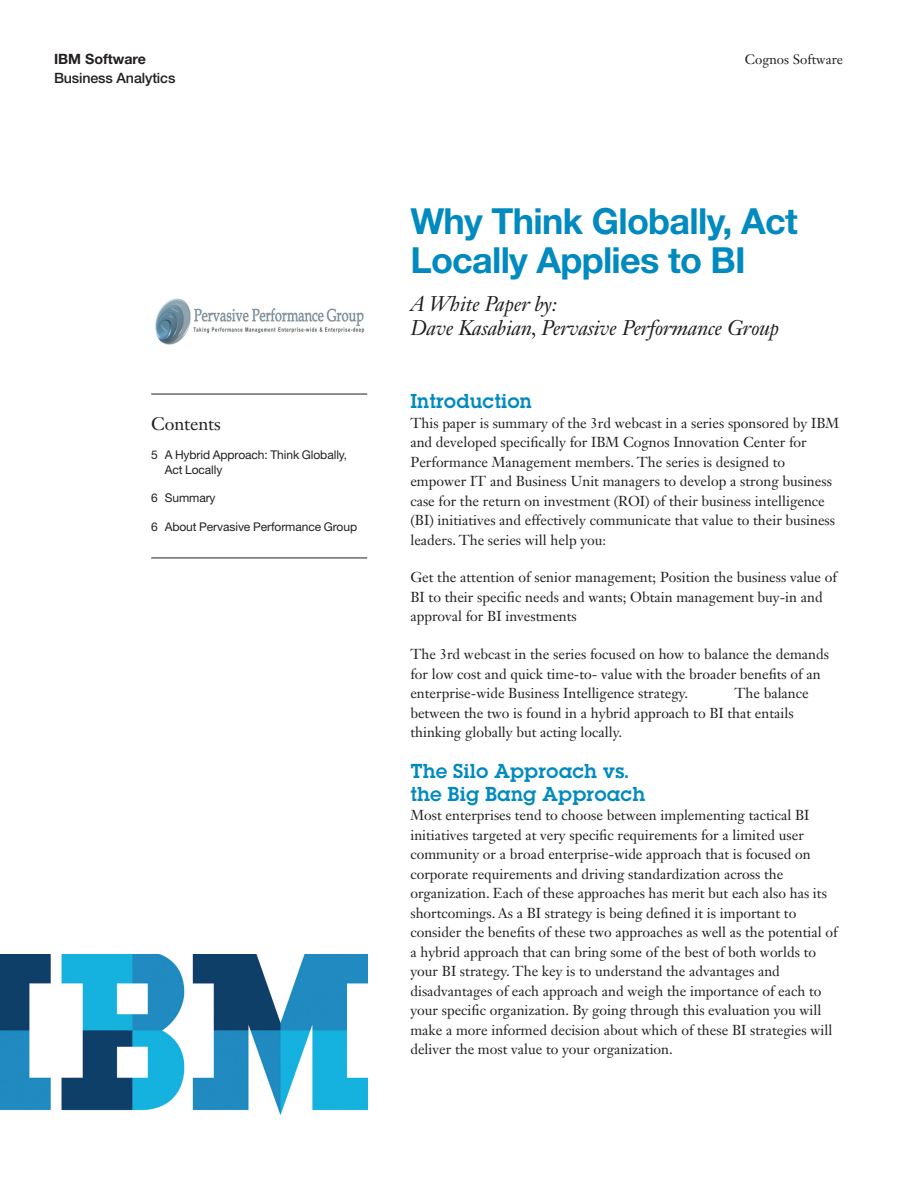
<style>
.page{position:relative;width:918px;height:1188px;background:#fff}
.page>*{position:absolute;margin:0;border:0;box-sizing:border-box;transform-origin:0 0}
.t1{font:700 36px/39px "Helvetica Neue LT Std";letter-spacing:-.02em;color:#008ac0}
.t2{font:italic 21px/24px "Janson Text LT Std";letter-spacing:-.01em;color:#231f20}
.t3{font:18px/22.5px "Lubalin Demi";color:#008ac0}
.t4{font:18px "Janson Text LT Std";letter-spacing:-.005em;color:#231f20}
.t5{font:14.25px/19.5px "Janson Text LT Std";color:#231f20}
.t6{font:500 14.25px "Helvetica Neue LT Std";letter-spacing:-.01em;color:#231f20}
.t7{font:700 14.25px "Helvetica Neue LT Std";color:#231f20}
.t8{font:13.5px "Janson Text LT Std";color:#231f20}
.t9{font:12px/15px "Helvetica Neue LT Std";letter-spacing:-.005em;color:#231f20}
</style>
<div class="page">
<hr style="left:151px;top:394px;width:216px;height:1px;background:#231f20">
<hr style="left:151px;top:558px;width:216px;height:1px;background:#231f20">
<img style="left:0;top:954px;width:367px;height:160px">
<img style="left:155px;top:298px;width:210px;height:47px">
<p class="t7" style="left:54px;top:50px;width:94px">IBM Software</p>
<p class="t8" style="left:745px;top:51px;width:100px">Cognos Software</p>
<p class="t6" style="left:54px;top:70px;width:123px">Business Analytics</p>
<p class="t4" style="left:151px;top:412px;width:71px">Contents</p>
<p class="t9" style="left:165px;top:447px;width:184px;text-indent:-14px">5 A Hybrid Approach: Think Globally,<br>Act Locally</p>
<p class="t9" style="left:151px;top:490px;width:66px">6 Summary</p>
<p class="t9" style="left:151px;top:519px;width:207px">6 About Pervasive Performance Group</p>
<h1 class="t1" style="left:410px;top:201px;width:389px">Why Think Globally, Act<br>Locally Applies to BI</h1>
<h2 class="t2" style="left:410px;top:292px;width:370px">A White Paper by:<br>Dave Kasabian, Pervasive Performance Group</h2>
<p class="t3" style="left:410px;top:390px;width:123px">Introduction</p>
<p class="t5" style="left:410px;top:413px;width:430px">This paper is summary of the 3rd webcast in a series sponsored by IBM and developed specifically for IBM Cognos Innovation Center for Performance Management members. The series is designed to empower IT and Business Unit managers to develop a strong business case for the return on investment (ROI) of their business intelligence (BI) initiatives and effectively communicate that value to their business leaders. The series will help you:</p>
<p class="t5" style="left:410px;top:568px;width:428px">Get the attention of senior management; Position the business value of<br>BI to their specific needs and wants; Obtain management buy-in and approval for BI investments</p>
<p class="t5" style="left:410px;top:645px;width:420px">The 3rd webcast in the series focused on how to balance the demands for low cost and quick time-to- value with the broader benefits of an enterprise-wide Business Intelligence strategy.</p>
<p class="t5" style="left:410px;top:683px;width:400px;text-indent:324px">The balance between the two is found in a hybrid approach to BI that entails thinking globally but acting locally.</p>
<p class="t3" style="left:410px;top:760px;width:237px">The Silo Approach vs. the Big Bang Approach</p>
<p class="t5" style="left:410px;top:805px;width:429px">Most enterprises tend to choose between implementing tactical BI initiatives targeted at very specific requirements for a limited user community or a broad enterprise-wide approach that is focused on corporate requirements and driving standardization across the organization. Each of these approaches has merit but each also has its shortcomings. As a BI strategy is being defined it is important to consider the benefits of these two approaches as well as the potential of a hybrid approach that can bring some of the best of both worlds to your BI strategy. The key is to understand the advantages and disadvantages of each approach and weigh the importance of each to your specific organization. By going through this evaluation you will make a more informed decision about which of these BI strategies will deliver the most value to your organization.</p>
</div>
